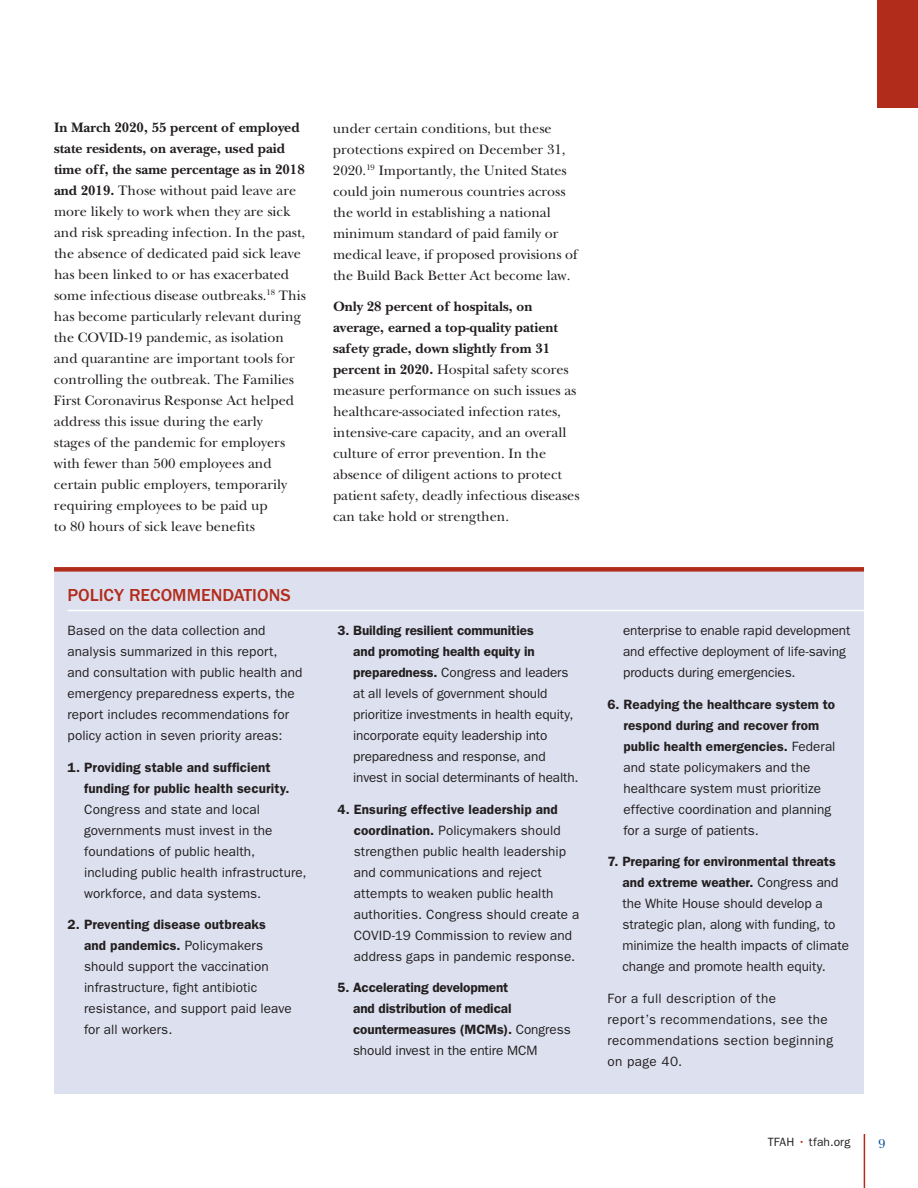
<style>
.page{position:relative;width:918px;height:1188px;background:#fff}
.page>*{position:absolute;margin:0;border:0;box-sizing:border-box;transform-origin:0 0}
.t1{font:500 18px "Franklin Gothic LT";color:#b22c1c}
.t2{font:14.25px/21px "New Baskerville";color:#231f20}
.t3{font:13.5px/21px "Franklin Gothic LT";letter-spacing:.005em;color:#231f20}
.t4{font:600 13.5px/21px "Franklin Gothic LT";color:#231f20}
.t5{font:13.5px/21px "Franklin Gothic LT";letter-spacing:.03em;color:#231f20}
.t6{font:13.5px "New Baskerville";color:#00529c}
.t7{font:12px "Franklin Gothic LT";letter-spacing:.02em;color:#231f20}
.s1{font-weight:700}
.s2{font-weight:600}
.s3{font-weight:400}
.s4{color:#b22c1c}
</style>
<div class="page">
<hr style="left:864px;top:1134px;width:1px;height:54px;background:#b22c1c">
<div style="left:878px;top:0;width:40px;height:108px;background:#b22c1c"></div>
<div style="left:54px;top:567px;width:810px;height:527px;background:#dde1ef"></div>
<div style="left:54px;top:567px;width:810px;height:5px;background:#b22c1c"></div>
<hr style="left:68px;top:610px;width:796px;height:1px;background:#fff">
<p class="t2" style="left:54px;top:117px;width:254px"><span class="s1">In March 2020, 55 percent of employed state residents, on average, used paid time off, the same percentage as in 2018 and 2019.</span> Those without paid leave are more likely to work when they are sick and risk spreading infection. In the past, the absence of dedicated paid sick leave has been linked to or has exacerbated some infectious disease outbreaks.<sup>18</sup> This has become particularly relevant during the COVID-19 pandemic, as isolation and quarantine are important tools for controlling the outbreak. The Families First Coronavirus Response Act helped address this issue during the early<br>stages of the pandemic for employers with fewer than 500 employees and certain public employers, temporarily requiring employees to be paid up<br>to 80 hours of sick leave benefits</p>
<p class="t2" style="left:333px;top:117px;width:246px">under certain conditions, but these protections expired on December 31, 2020.<sup>19</sup> Importantly, the United States could join numerous countries across the world in establishing a national minimum standard of paid family or medical leave, if proposed provisions of the Build Back Better Act become law.</p>
<p class="t2" style="left:333px;top:296px;width:248px"><span class="s1">Only 28 percent of hospitals, on average, earned a top-quality patient safety grade, down slightly from 31 percent in 2020.</span> Hospital safety scores measure performance on such issues as healthcare-associated infection rates, intensive-care capacity, and an overall culture of error prevention. In the absence of diligent actions to protect patient safety, deadly infectious diseases can take hold or strengthen.</p>
<h1 class="t1" style="left:68px;top:585px;width:225px">POLICY RECOMMENDATIONS</h1>
<p class="t3" style="left:68px;top:620px;width:237px">Based on the data collection and analysis summarized in this report, and consultation with public health and emergency preparedness experts, the report includes recommendations for policy action in seven priority areas:</p>
<p class="t4" style="left:84px;top:757px;width:207px;text-indent:-17px">1. Providing stable and sufficient funding for public health security.</p>
<p class="t3" style="left:84px;top:799px;width:224px">Congress and state and local governments must invest in the foundations of public health, including public health infrastructure, workforce, and data systems.</p>
<p class="t3" style="left:84px;top:914px;width:209px;text-indent:-17px"><span class="s2">2. Preventing disease outbreaks<br>and pandemics.</span> Policymakers should support the vaccination infrastructure, fight antibiotic resistance, and support paid leave for all workers.</p>
<p class="t3" style="left:353px;top:620px;width:227px;text-indent:-16px"><span class="s2">3. Building resilient communities<br>and promoting health equity in preparedness.</span> Congress and leaders at all levels of government should prioritize investments in health equity, incorporate equity leadership into preparedness and response, and invest in social determinants of health.</p>
<p class="t3" style="left:354px;top:799px;width:227px;text-indent:-16px"><span class="s2">4. Ensuring effective leadership and coordination.</span> Policymakers should strengthen public health leadership and communications and reject attempts to weaken public health authorities. Congress should create a COVID-19 Commission to review and address gaps in pandemic response.</p>
<p class="t4" style="left:353px;top:977px;width:219px;text-indent:-16px">5. Accelerating development<br>and distribution of medical countermeasures (MCMs). <span class="s3">Congress should invest in the entire MCM</span></p>
<p class="t3" style="left:623px;top:620px;width:229px">enterprise to enable rapid development and effective deployment of life-saving products during emergencies.</p>
<p class="t3" style="left:624px;top:694px;width:214px;text-indent:-16px"><span class="s2">6. Readying the healthcare system to respond during and recover from public health emergencies.</span> Federal and state policymakers and the healthcare system must prioritize effective coordination and planning for a surge of patients.</p>
<p class="t3" style="left:622px;top:851px;width:228px;text-indent:-15px"><span class="s2">7. Preparing for environmental threats and extreme weather.</span> Congress and the White House should develop a strategic plan, along with funding, to minimize the health impacts of climate change and promote health equity.</p>
<p class="t5" style="left:607px;top:988px;width:227px">For a full description of the<br>report’s recommendations, see the recommendations section beginning on page 40.</p>
<p class="t7" style="left:768px;top:1135px;width:84px">TFAH <span class="s4">•</span> tfah.org</p>
<p class="t6" style="left:879px;top:1135px;width:9px">9</p>
</div>
